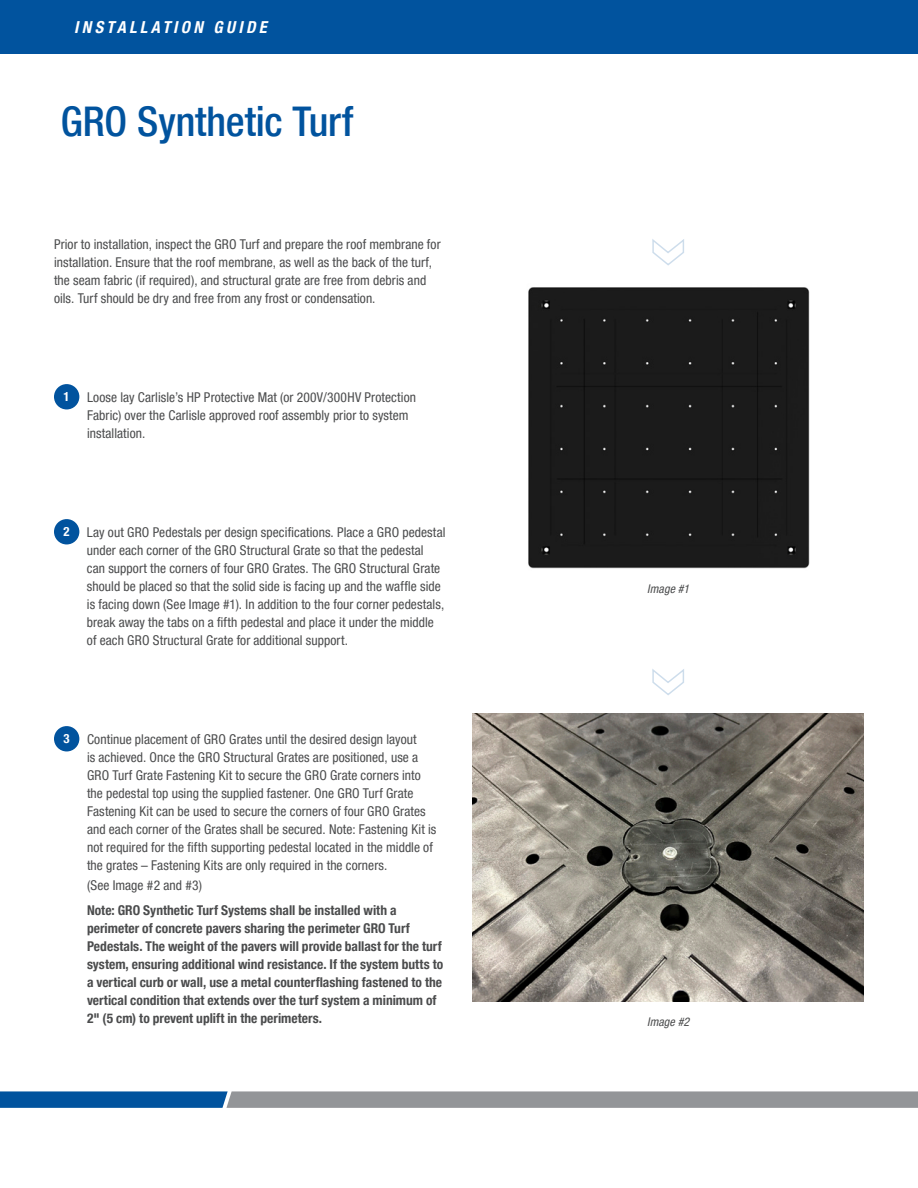
<style>
.page{position:relative;width:918px;height:1188px;background:#fff}
.page>*{position:absolute;margin:0;border:0;box-sizing:border-box;transform-origin:0 0}
.Body_Text{font:500 condensed 40.95px "Helvetica Neue LT Pro";letter-spacing:-.005em;color:#01539e}
.t1{font:italic 700 condensed 16.5px "Helvetica Neue LT Pro";letter-spacing:.2em;color:#fff}
.t2{font:condensed 13.5px/18px "Helvetica Neue LT Pro";letter-spacing:.005em;color:#4b4c4d}
.t3{font:700 condensed 13.5px/18px "Helvetica Neue LT Pro";color:#4b4c4d}
.t4{font:700 condensed 12.75px "Helvetica Neue LT Pro";color:#fff}
.t5{font:italic condensed 12px "Helvetica Neue LT Pro";letter-spacing:.01em;color:#4b4c4d}
</style>
<div class="page">
<svg style="left:0;top:1091px;width:918px;height:17px;background:#74899d"></svg>
<div style="left:0;top:0;width:918px;height:53px;background:#01539e"></div>
<div style="left:54px;top:384px;width:25px;height:25px;background:#01539e;border-radius:50%"></div>
<div style="left:54px;top:519px;width:25px;height:25px;background:#01539e;border-radius:50%"></div>
<div style="left:54px;top:726px;width:25px;height:25px;background:#01539e;border-radius:50%"></div>
<svg style="left:652px;top:669px;width:32px;height:26px"></svg>
<svg style="left:652px;top:239px;width:32px;height:27px"></svg>
<div style="left:528px;top:287px;width:282px;height:282px;background:#1b1b1b"></div>
<img style="left:472px;top:714px;width:392px;height:287px">
<p class="t1" style="left:74px;top:18px;width:194px">INSTALLATION GUIDE</p>
<p class="Body_Text" style="left:61px;top:96px;width:294px">GRO Synthetic Turf</p>
<p class="t2" style="left:54px;top:235px;width:388px">Prior to installation, inspect the GRO Turf and prepare the roof membrane for installation. Ensure that the roof membrane, as well as the back of the turf, the seam fabric (if required), and structural grate are free from debris and oils. Turf should be dry and free from any frost or condensation.</p>
<p class="t4" style="left:64px;top:389px;width:8px">1</p>
<p class="t2" style="left:87px;top:388px;width:331px">Loose lay Carlisle’s HP Protective Mat (or 200V/300HV Protection<br>Fabric) over the Carlisle approved roof assembly prior to system installation.</p>
<p class="t4" style="left:64px;top:524px;width:8px">2</p>
<p class="t2" style="left:87px;top:523px;width:360px">Lay out GRO Pedestals per design specifications. Place a GRO pedestal under each corner of the GRO Structural Grate so that the pedestal<br>can support the corners of four GRO Grates. The GRO Structural Grate should be placed so that the solid side is facing up and the waffle side is facing down (See Image #1). In addition to the four corner pedestals, break away the tabs on a fifth pedestal and place it under the middle of each GRO Structural Grate for additional support.</p>
<p class="t4" style="left:64px;top:731px;width:8px">3</p>
<p class="t2" style="left:87px;top:730px;width:351px">Continue placement of GRO Grates until the desired design layout<br>is achieved. Once the GRO Structural Grates are positioned, use a GRO Turf Grate Fastening Kit to secure the GRO Grate corners into the pedestal top using the supplied fastener. One GRO Turf Grate Fastening Kit can be used to secure the corners of four GRO Grates and each corner of the Grates shall be secured. Note: Fastening Kit is not required for the fifth supporting pedestal located in the middle of the grates – Fastening Kits are only required in the corners.</p>
<p class="t2" style="left:87px;top:876px;width:116px">(See Image #2 and #3)</p>
<p class="t3" style="left:87px;top:901px;width:358px">Note: GRO Synthetic Turf Systems shall be installed with a perimeter of concrete pavers sharing the perimeter GRO Turf Pedestals. The weight of the pavers will provide ballast for the turf system, ensuring additional wind resistance. If the system butts to a vertical curb or wall, use a metal counterflashing fastened to the vertical condition that extends over the turf system a minimum of 2" (5 cm) to prevent uplift in the perimeters.</p>
<p class="t5" style="left:647px;top:582px;width:43px">Image #1</p>
<p class="t5" style="left:647px;top:1014px;width:44px">Image #2</p>
</div>
